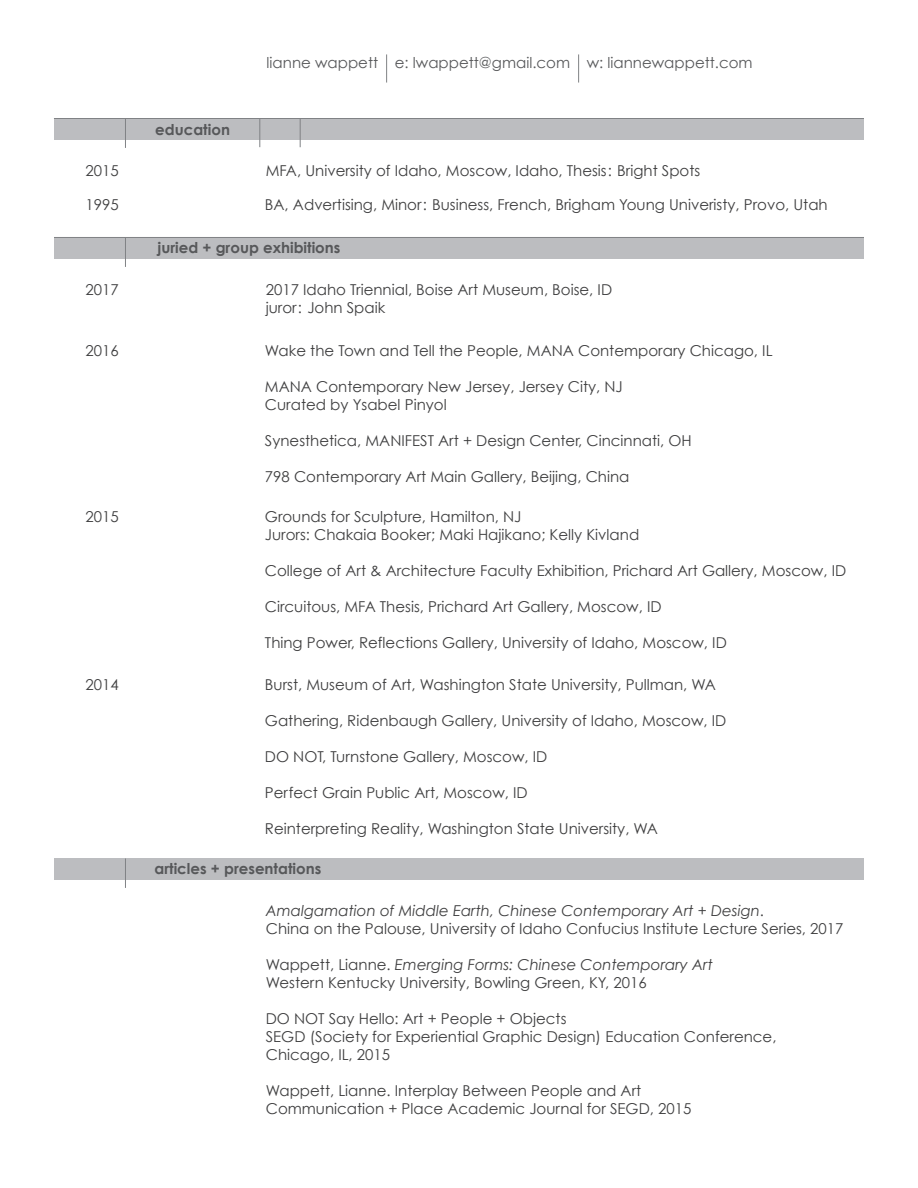
<style>
.page{position:relative;width:918px;height:1188px;background:#fff}
.page>*{position:absolute;margin:0;border:0;box-sizing:border-box;transform-origin:0 0}
.t1{font:15px/18px "Century Gothic";color:#3e3e3f}
.t2{font:700 15px "Century Gothic";color:#57585a}
.t3{font:15px "Century Gothic";color:#57585a}
.s1{font-style:italic}
</style>
<div class="page">
<div style="left:54px;top:118px;width:810px;height:22px;background:#bcbdc0"></div>
<hr style="left:54px;top:118px;width:810px;height:1px;background:#808285">
<hr style="left:125px;top:118px;width:1px;height:30px;background:#808285">
<svg style="left:260px;top:119px;width:1px;height:28px"></svg>
<svg style="left:300px;top:119px;width:1px;height:28px"></svg>
<svg style="left:386px;top:54px;width:1px;height:29px"></svg>
<svg style="left:578px;top:54px;width:1px;height:29px"></svg>
<div style="left:54px;top:238px;width:810px;height:21px;background:#bcbdc0"></div>
<hr style="left:54px;top:237px;width:810px;height:1px;background:#808285">
<svg style="left:125px;top:238px;width:1px;height:29px"></svg>
<div style="left:54px;top:858px;width:810px;height:22px;background:#bcbdc0"></div>
<hr style="left:125px;top:858px;width:1px;height:30px;background:#808285">
<p class="t2" style="left:155px;top:120px;width:76px">education</p>
<p class="t3" style="left:267px;top:54px;width:488px">lianne wappett e: lwappett@gmail.com w: liannewappett.com</p>
<p class="t1" style="left:86px;top:161px;width:35px">2015</p>
<p class="t1" style="left:266px;top:161px;width:436px">MFA, University of Idaho, Moscow, Idaho, Thesis: Bright Spots</p>
<p class="t1" style="left:86px;top:195px;width:35px">1995</p>
<p class="t1" style="left:265px;top:195px;width:564px">BA, Advertising, Minor: Business, French, Brigham Young Univeristy, Provo, Utah</p>
<p class="t2" style="left:158px;top:238px;width:185px">juried + group exhibitions</p>
<p class="t1" style="left:86px;top:280px;width:35px">2017</p>
<p class="t1" style="left:266px;top:280px;width:348px">2017 Idaho Triennial, Boise Art Museum, Boise, ID juror: John Spaik</p>
<p class="t1" style="left:86px;top:341px;width:35px">2016</p>
<p class="t1" style="left:265px;top:341px;width:509px">Wake the Town and Tell the People, MANA Contemporary Chicago, IL</p>
<p class="t1" style="left:265px;top:377px;width:359px">MANA Contemporary New Jersey, Jersey City, NJ<br>Curated by Ysabel Pinyol</p>
<p class="t1" style="left:265px;top:431px;width:428px">Synesthetica, MANIFEST Art + Design Center, Cincinnati, OH</p>
<p class="t1" style="left:265px;top:467px;width:366px">798 Contemporary Art Main Gallery, Beijing, China</p>
<p class="t1" style="left:86px;top:508px;width:35px">2015</p>
<p class="t1" style="left:265px;top:508px;width:376px">Grounds for Sculpture, Hamilton, NJ<br>Jurors: Chakaia Booker; Maki Hajikano; Kelly Kivland</p>
<p class="t1" style="left:265px;top:562px;width:583px">College of Art &amp; Architecture Faculty Exhibition, Prichard Art Gallery, Moscow, ID</p>
<p class="t1" style="left:265px;top:598px;width:398px">Circuitous, MFA Thesis, Prichard Art Gallery, Moscow, ID</p>
<p class="t1" style="left:265px;top:634px;width:463px">Thing Power, Reflections Gallery, University of Idaho, Moscow, ID</p>
<p class="t1" style="left:86px;top:676px;width:35px">2014</p>
<p class="t1" style="left:265px;top:676px;width:453px">Burst, Museum of Art, Washington State University, Pullman, WA</p>
<p class="t1" style="left:265px;top:712px;width:463px">Gathering, Ridenbaugh Gallery, University of Idaho, Moscow, ID</p>
<p class="t1" style="left:265px;top:748px;width:284px">DO NOT, Turnstone Gallery, Moscow, ID</p>
<p class="t1" style="left:265px;top:784px;width:264px">Perfect Grain Public Art, Moscow, ID</p>
<p class="t1" style="left:265px;top:820px;width:395px">Reinterpreting Reality, Washington State University, WA</p>
<p class="t2" style="left:154px;top:859px;width:168px">articles + presentations</p>
<p class="t1" style="left:266px;top:901px;width:579px"><span class="s1">Amalgamation of Middle Earth, Chinese Contemporary Art + Design</span>.<br>China on the Palouse, University of Idaho Confucius Institute Lecture Series, 2017</p>
<p class="t1" style="left:266px;top:955px;width:449px">Wappett, Lianne. <span class="s1">Emerging Forms: Chinese Contemporary Art<br></span>Western Kentucky University, Bowling Green, KY, 2016</p>
<p class="t1" style="left:266px;top:1009px;width:512px">DO NOT Say Hello: Art + People + Objects<br>SEGD (Society for Experiential Graphic Design) Education Conference,<br>Chicago, IL, 2015</p>
<p class="t1" style="left:266px;top:1081px;width:427px">Wappett, Lianne. Interplay Between People and Art<br>Communication + Place Academic Journal for SEGD, 2015</p>
</div>
